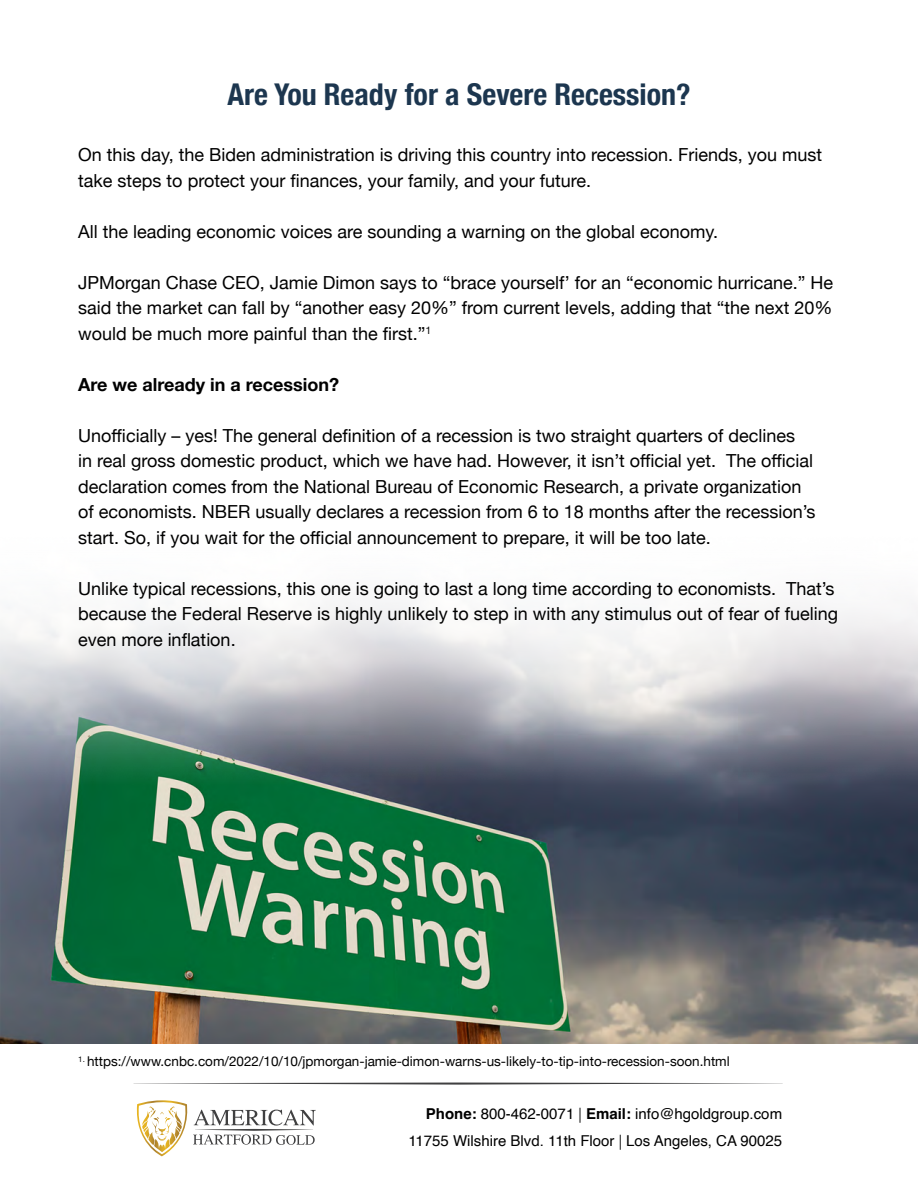
<style>
.page{position:relative;width:918px;height:1188px;background:#fff}
.page>*{position:absolute;margin:0;border:0;box-sizing:border-box;transform-origin:0 0}
.t1{font:700 condensed 30px "Helvetica Neue";color:#1c364f}
.t2{font:18px/25.5px "Helvetica Neue";color:#000}
.t3{font:700 18px "Helvetica Neue";color:#000}
.t4{font:15px/27px "Helvetica";color:#000;text-align:right}
.t5{font:13.5px "Helvetica Neue";color:#000}
.s1{font-weight:700}
.s2{font-weight:300}
</style>
<div class="page">
<svg style="left:134px;top:1083px;width:649px;height:2px"></svg>
<svg style="left:136px;top:1100px;width:180px;height:56px"></svg>
<img style="left:1px;top:602px;width:917px;height:441px">
<h1 class="t1" style="left:227px;top:69px;width:465px">Are You Ready for a Severe Recession?</h1>
<p class="t2" style="left:78px;top:143px;width:745px">On this day, the Biden administration is driving this country into recession. Friends, you must take steps to protect your finances, your family, and your future.</p>
<p class="t2" style="left:78px;top:220px;width:641px">All the leading economic voices are sounding a warning on the global economy.</p>
<p class="t2" style="left:78px;top:271px;width:756px;text-align:justify">JPMorgan Chase CEO, Jamie Dimon says to “brace yourself’ for an “economic hurricane.” He said the market can fall by “another easy 20%” from current levels, adding that “the next 20% would be much more painful than the first.”<sup>1</sup></p>
<p class="t3" style="left:78px;top:370px;width:262px">Are we already in a recession?</p>
<p class="t2" style="left:78px;top:424px;width:739px">Unofficially – yes! The general definition of a recession is two straight quarters of declines<br>in real gross domestic product, which we have had. However, it isn’t official yet. The official declaration comes from the National Bureau of Economic Research, a private organization of economists. NBER usually declares a recession from 6 to 18 months after the recession’s start. So, if you wait for the official announcement to prepare, it will be too late.</p>
<p class="t2" style="left:78px;top:577px;width:761px">Unlike typical recessions, this one is going to last a long time according to economists. That’s because the Federal Reserve is highly unlikely to step in with any stimulus out of fear of fueling even more inflation.</p>
<p class="t5" style="left:78px;top:1052px;width:653px"><sup>1.</sup> https://www.cnbc.com/2022/10/10/jpmorgan-jamie-dimon-warns-us-likely-to-tip-into-recession-soon.html</p>
<p class="t4" style="left:408px;top:1101px;width:375px"><span class="s1">Phone:</span> 800-462-0071 <span class="s2">|</span> <span class="s1">Email:</span> info@hgoldgroup.com<br>11755 Wilshire Blvd. 11th Floor <span class="s2">|</span> Los Angeles, CA 90025</p>
</div>
